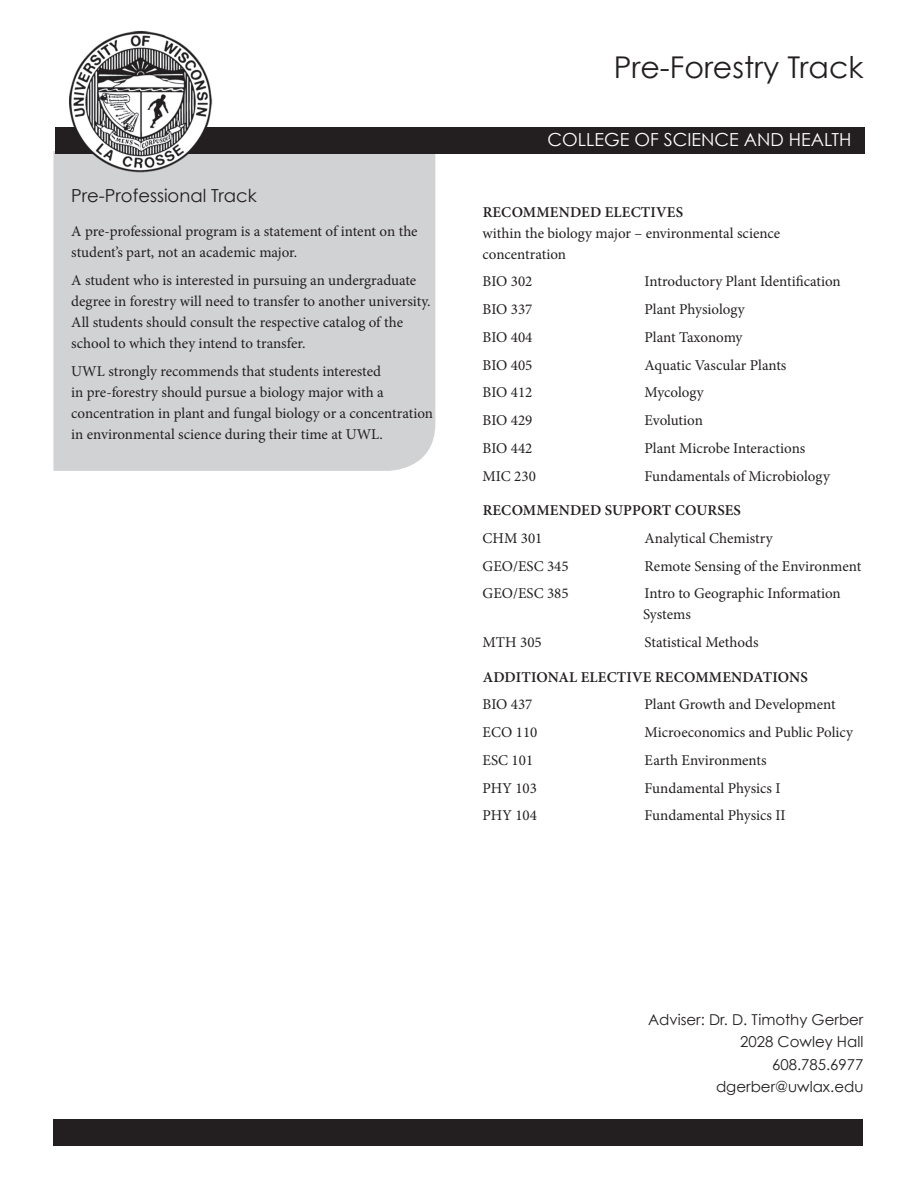
<style>
.page{position:relative;width:918px;height:1188px;background:#fff}
.page>*{position:absolute;margin:0;border:0;box-sizing:border-box;transform-origin:0 0}
.t1{font:30px "Century Gothic";color:#231f20}
.t2{font:18px "Century Gothic";color:#fff}
.t3{font:18px "Century Gothic";color:#231f20}
.t4{font:15px/21px "Minion Pro";color:#231f20}
.t5{font:600 15px "Minion Pro";letter-spacing:.01em;color:#231f20}
.t6{font:15px "Century Gothic";color:#231f20}
</style>
<div class="page">
<div style="left:53px;top:151px;width:382px;height:320px;background:#d1d2d4"></div>
<div style="left:55px;top:127px;width:810px;height:27px;background:#231f20"></div>
<div style="left:53px;top:1119px;width:810px;height:27px;background:#231f20"></div>
<img style="left:65px;top:31px;width:151px;height:145px">
<p class="t3" style="left:71px;top:184px;width:187px">Pre-Professional Track</p>
<p class="t4" style="left:71px;top:221px;width:348px">A pre-professional program is a statement of intent on the student’s part, not an academic major.</p>
<p class="t4" style="left:71px;top:270px;width:361px">A student who is interested in pursuing an undergraduate degree in forestry will need to transfer to another university.<br>All students should consult the respective catalog of the school to which they intend to transfer.</p>
<p class="t4" style="left:71px;top:360px;width:363px">UWL strongly recommends that students interested<br>in pre-forestry should pursue a biology major with a concentration in plant and fungal biology or a concentration in environmental science during their time at UWL.</p>
<p class="t1" style="left:614px;top:48px;width:251px">Pre-Forestry Track</p>
<p class="t2" style="left:548px;top:129px;width:305px">COLLEGE OF SCIENCE AND HEALTH</p>
<p class="t5" style="left:483px;top:202px;width:202px">RECOMMENDED ELECTIVES</p>
<p class="t4" style="left:483px;top:223px;width:299px">within the biology major – environmental science concentration</p>
<p class="t4" style="left:483px;top:271px;width:51px">BIO 302</p>
<p class="t4" style="left:645px;top:271px;width:198px">Introductory Plant Identification</p>
<p class="t4" style="left:483px;top:299px;width:51px">BIO 337</p>
<p class="t4" style="left:645px;top:299px;width:102px">Plant Physiology</p>
<p class="t4" style="left:483px;top:327px;width:51px">BIO 404</p>
<p class="t4" style="left:645px;top:327px;width:99px">Plant Taxonomy</p>
<p class="t4" style="left:483px;top:355px;width:51px">BIO 405</p>
<p class="t4" style="left:645px;top:355px;width:143px">Aquatic Vascular Plants</p>
<p class="t4" style="left:483px;top:382px;width:51px">BIO 412</p>
<p class="t4" style="left:645px;top:382px;width:61px">Mycology</p>
<p class="t4" style="left:483px;top:410px;width:51px">BIO 429</p>
<p class="t4" style="left:645px;top:410px;width:60px">Evolution</p>
<p class="t4" style="left:483px;top:438px;width:51px">BIO 442</p>
<p class="t4" style="left:645px;top:438px;width:162px">Plant Microbe Interactions</p>
<p class="t4" style="left:483px;top:466px;width:55px">MIC 230</p>
<p class="t4" style="left:645px;top:466px;width:187px">Fundamentals of Microbiology</p>
<p class="t5" style="left:483px;top:500px;width:260px">RECOMMENDED SUPPORT COURSES</p>
<p class="t4" style="left:483px;top:528px;width:61px">CHM 301</p>
<p class="t4" style="left:645px;top:528px;width:130px">Analytical Chemistry</p>
<p class="t4" style="left:483px;top:556px;width:88px">GEO/ESC 345</p>
<p class="t4" style="left:645px;top:556px;width:218px">Remote Sensing of the Environment</p>
<p class="t4" style="left:483px;top:583px;width:88px">GEO/ESC 385</p>
<p class="t4" style="left:643px;top:583px;width:199px">Intro to Geographic Information<br>Systems</p>
<p class="t4" style="left:483px;top:632px;width:61px">MTH 305</p>
<p class="t4" style="left:645px;top:632px;width:115px">Statistical Methods</p>
<p class="t5" style="left:483px;top:667px;width:327px">ADDITIONAL ELECTIVE RECOMMENDATIONS</p>
<p class="t4" style="left:483px;top:694px;width:51px">BIO 437</p>
<p class="t4" style="left:645px;top:694px;width:193px">Plant Growth and Development</p>
<p class="t4" style="left:483px;top:722px;width:56px">ECO 110</p>
<p class="t4" style="left:645px;top:722px;width:210px">Microeconomics and Public Policy</p>
<p class="t4" style="left:483px;top:750px;width:52px">ESC 101</p>
<p class="t4" style="left:645px;top:750px;width:123px">Earth Environments</p>
<p class="t4" style="left:483px;top:778px;width:56px">PHY 103</p>
<p class="t4" style="left:645px;top:778px;width:138px">Fundamental Physics I</p>
<p class="t4" style="left:483px;top:805px;width:56px">PHY 104</p>
<p class="t4" style="left:645px;top:805px;width:143px">Fundamental Physics II</p>
<p class="t6" style="left:648px;top:1010px;width:217px">Adviser: Dr. D. Timothy Gerber</p>
<p class="t6" style="left:740px;top:1033px;width:125px">2028 Cowley Hall</p>
<p class="t6" style="left:772px;top:1055px;width:93px">608.785.6977</p>
<p class="t6" style="left:716px;top:1078px;width:149px">dgerber@uwlax.edu</p>
</div>
